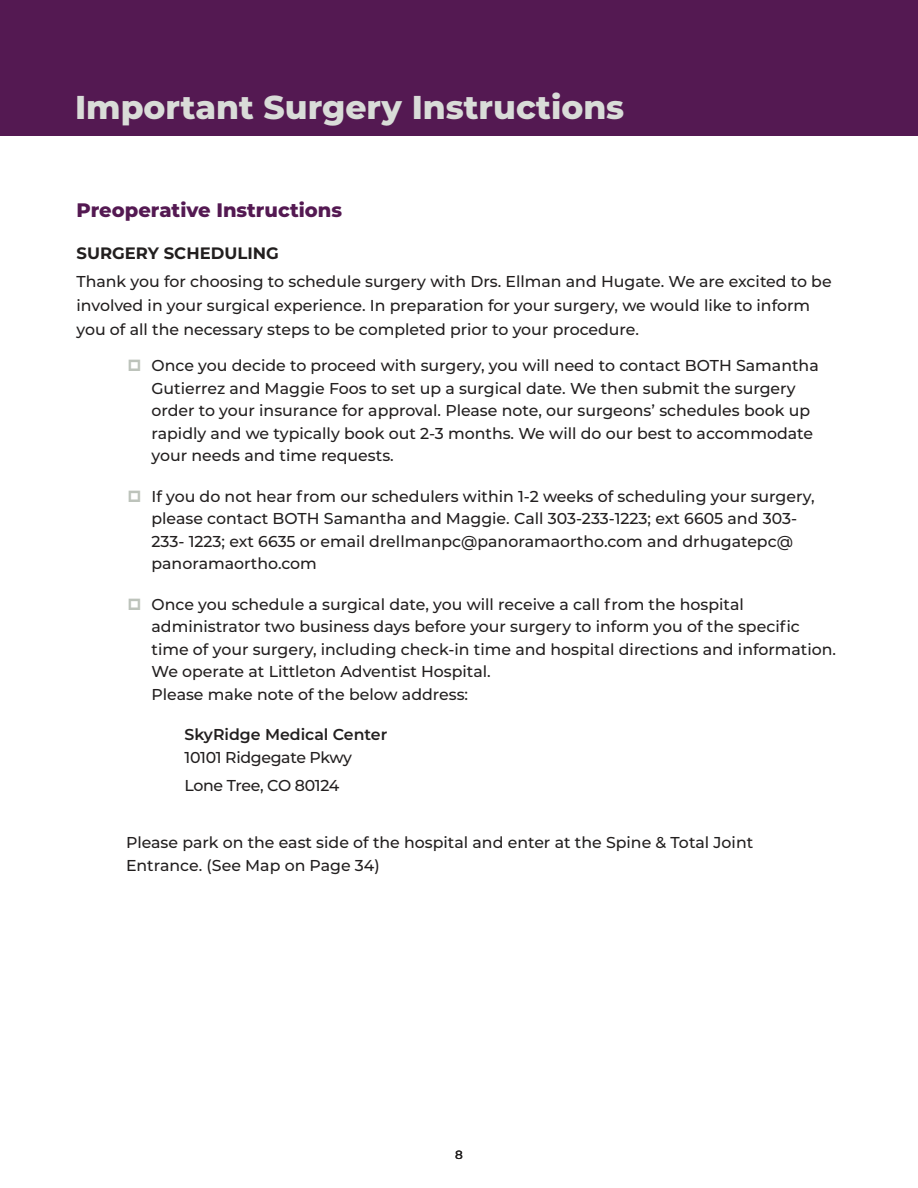
<style>
.page{position:relative;width:918px;height:1188px;background:#fff}
.page>*{position:absolute;margin:0;border:0;box-sizing:border-box;transform-origin:0 0}
.t1{font:800 33px "Montserrat";color:#d9dcd8}
.t2{font:800 19.5px "Montserrat";color:#541952}
.t3{font:700 16.5px "Montserrat";color:#221f1f}
.t4{font:500 15.75px/22.5px "Montserrat";color:#221f1f}
.t5{font:500 15.75px/28.5px "Montserrat";letter-spacing:-.02em;color:#221f1f}
.t6{font:600 15.75px "Montserrat";color:#221f1f}
.t7{font:500 12px "Montserrat";color:#221f1f}
</style>
<div class="page">
<div style="left:0;top:0;width:918px;height:135px;background:#541952"></div>
<h1 class="t1" style="left:75px;top:91px;width:551px">Important Surgery Instructions</h1>
<p class="t2" style="left:76px;top:200px;width:267px">Preoperative Instructions</p>
<p class="t3" style="left:76px;top:245px;width:204px">SURGERY SCHEDULING</p>
<p class="t4" style="left:76px;top:270px;width:757px;line-height:24px">Thank you for choosing to schedule surgery with Drs. Ellman and Hugate. We are excited to be involved in your surgical experience. In preparation for your surgery, we would like to inform you of all the necessary steps to be completed prior to your procedure.</p>
<p class="t4" style="left:151px;top:355px;width:669px">Once you decide to proceed with surgery, you will need to contact BOTH Samantha Gutierrez and Maggie Foos to set up a surgical date. We then submit the surgery order to your insurance for approval. Please note, our surgeons’ schedules book up rapidly and we typically book out 2-3 months. We will do our best to accommodate your needs and time requests.</p>
<p class="t4" style="left:151px;top:486px;width:665px">If you do not hear from our schedulers within 1-2 weeks of scheduling your surgery, please contact BOTH Samantha and Maggie. Call 303-233-1223; ext 6605 and 303- 233- 1223; ext 6635 or email drellmanpc@panoramaortho.com and drhugatepc@ panoramaortho.com</p>
<p class="t4" style="left:151px;top:594px;width:686px">Once you schedule a surgical date, you will receive a call from the hospital administrator two business days before your surgery to inform you of the specific time of your surgery, including check-in time and hospital directions and information.<br>We operate at Littleton Adventist Hospital.<br>Please make note of the below address:</p>
<p class="t6" style="left:184px;top:727px;width:204px">SkyRidge Medical Center</p>
<p class="t5" style="left:184px;top:744px;width:169px">10101 Ridgegate Pkwy<br>Lone Tree, CO 80124</p>
<p class="t4" style="left:126px;top:832px;width:629px">Please park on the east side of the hospital and enter at the Spine &amp; Total Joint<br>Entrance. (See Map on Page 34)</p>
<p class="t7" style="left:455px;top:1149px;width:9px">8</p>
</div>
